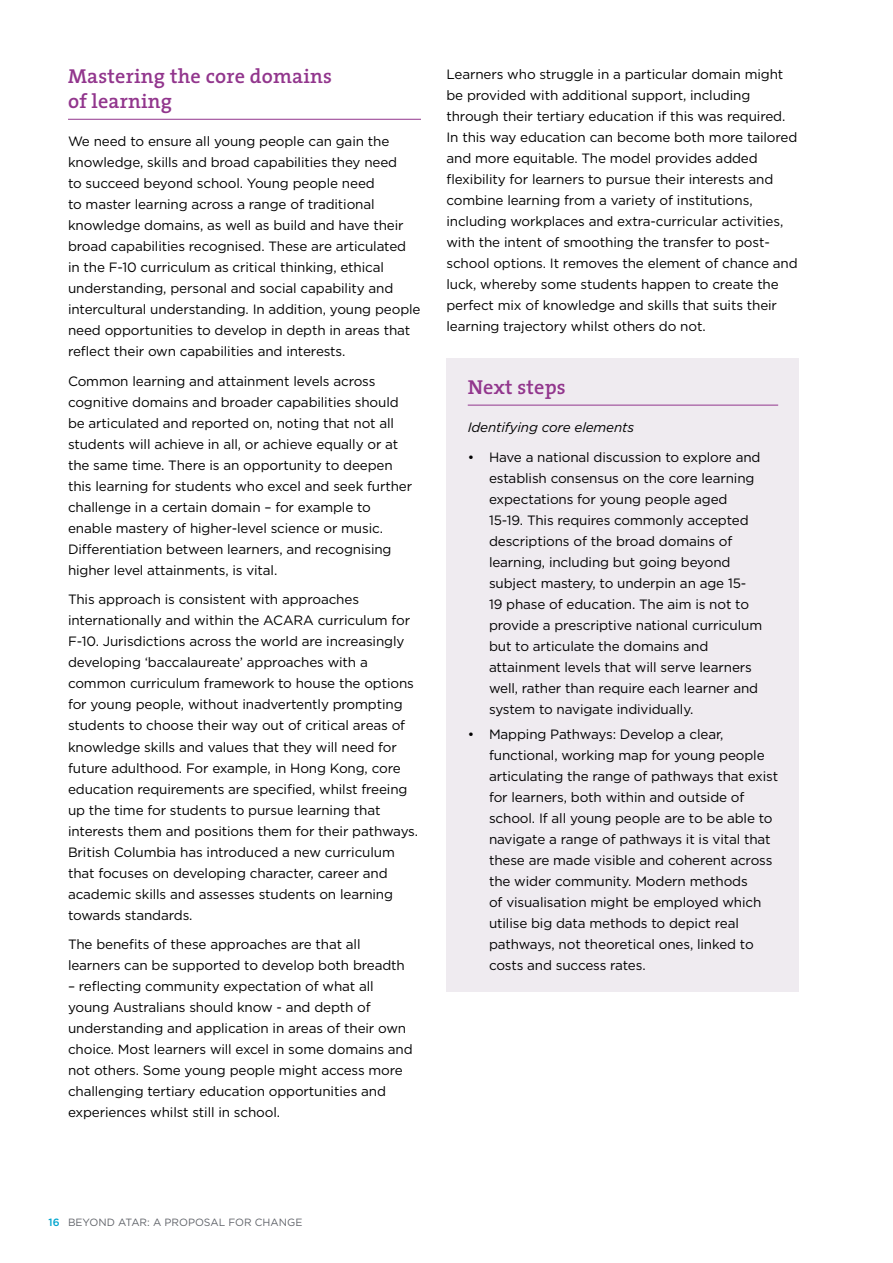
<style>
.page{position:relative;width:893px;height:1263px;background:#fff}
.page>*{position:absolute;margin:0;border:0;box-sizing:border-box;transform-origin:0 0}
.t1{font:600 20.25px/25.5px "The Serif";letter-spacing:.01em;color:#92368d}
.t2{font:13.5px/21px "Gotham";letter-spacing:-.01em;color:#000}
.t3{font:italic 13.5px "Gotham";letter-spacing:-.01em;color:#000}
.t4{font:10.5px "Gotham";color:#61646a}
.s1{font-weight:500;color:#00a5ce}
</style>
<div class="page">
<hr style="left:68px;top:119px;width:353px;height:1px;background:#92368d">
<div style="left:446px;top:358px;width:353px;height:633px;background:#efebf0"></div>
<hr style="left:468px;top:405px;width:310px;height:1px;background:#92368d">
<h1 class="t1" style="left:68px;top:63px;width:265px">Mastering the core domains of learning</h1>
<p class="t2" style="left:68px;top:131px;width:354px">We need to ensure all young people can gain the knowledge, skills and broad capabilities they need<br>to succeed beyond school. Young people need<br>to master learning across a range of traditional knowledge domains, as well as build and have their broad capabilities recognised. These are articulated in the F-10 curriculum as critical thinking, ethical understanding, personal and social capability and intercultural understanding. In addition, young people need opportunities to develop in depth in areas that reflect their own capabilities and interests.</p>
<p class="t2" style="left:68px;top:370px;width:346px">Common learning and attainment levels across cognitive domains and broader capabilities should be articulated and reported on, noting that not all students will achieve in all, or achieve equally or at the same time. There is an opportunity to deepen this learning for students who excel and seek further challenge in a certain domain – for example to enable mastery of higher-level science or music.<br>Differentiation between learners, and recognising higher level attainments, is vital.</p>
<p class="t2" style="left:68px;top:589px;width:352px">This approach is consistent with approaches internationally and within the ACARA curriculum for F-10. Jurisdictions across the world are increasingly developing ‘baccalaureate’ approaches with a common curriculum framework to house the options for young people, without inadvertently prompting students to choose their way out of critical areas of knowledge skills and values that they will need for future adulthood. For example, in Hong Kong, core education requirements are specified, whilst freeing up the time for students to pursue learning that interests them and positions them for their pathways.<br>British Columbia has introduced a new curriculum that focuses on developing character, career and academic skills and assesses students on learning towards standards.</p>
<p class="t2" style="left:68px;top:933px;width:338px">The benefits of these approaches are that all learners can be supported to develop both breadth</p>
<p class="t2" style="left:68px;top:975px;width:346px">– reflecting community expectation of what all young Australians should know - and depth of understanding and application in areas of their own choice. Most learners will excel in some domains and not others. Some young people might access more challenging tertiary education opportunities and experiences whilst still in school.</p>
<p class="t2" style="left:446px;top:64px;width:353px">Learners who struggle in a particular domain might be provided with additional support, including through their tertiary education if this was required.<br>In this way education can become both more tailored and more equitable. The model provides added flexibility for learners to pursue their interests and combine learning from a variety of institutions, including workplaces and extra-curricular activities, with the intent of smoothing the transfer to post&shy;school options. It removes the element of chance and luck, whereby some students happen to create the perfect mix of knowledge and skills that suits their learning trajectory whilst others do not.</p>
<h1 class="t1" style="left:468px;top:374px;width:100px">Next steps</h1>
<p class="t3" style="left:468px;top:420px;width:168px">Identifying core elements</p>
<p class="t2" style="left:489px;top:446px;width:275px;text-indent:-21px">• Have a national discussion to explore and establish consensus on the core learning expectations for young people aged 15-19. This requires commonly accepted descriptions of the broad domains of learning, including but going beyond subject mastery, to underpin an age 15- 19 phase of education. The aim is not to provide a prescriptive national curriculum but to articulate the domains and attainment levels that will serve learners well, rather than require each learner and system to navigate individually.</p>
<p class="t2" style="left:489px;top:723px;width:291px;text-indent:-21px">• Mapping Pathways: Develop a clear, functional, working map for young people articulating the range of pathways that exist for learners, both within and outside of school. If all young people are to be able to navigate a range of pathways it is vital that these are made visible and coherent across the wider community. Modern methods<br>of visualisation might be employed which utilise big data methods to depict real pathways, not theoretical ones, linked to costs and success rates.</p>
<p class="t4" style="left:49px;top:1215px;width:255px"><span class="s1">16</span> BEYOND ATAR: A PROPOSAL FOR CHANGE</p>
</div>
